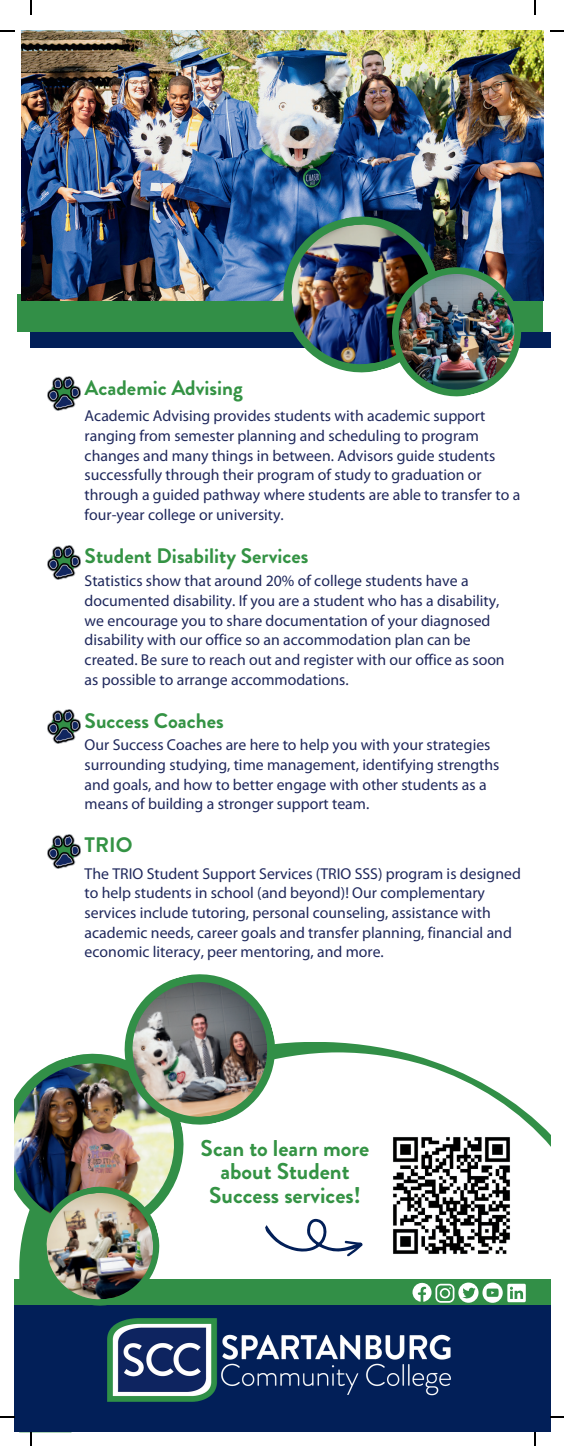
<style>
.page{position:relative;width:564px;height:1446px;background:#fff}
.page>*{position:absolute;margin:0;border:0;box-sizing:border-box;transform-origin:0 0}
.t1{font:700 22.75px/23.6px "Brandon Grotesque";color:#349344;text-align:center}
.t2{font:700 21px "Brandon Grotesque";color:#349344}
.t3{font:15.75px/19.6px "Myriad Pro";color:#1f285c}
</style>
<div class="page">
<svg style="left:71px;top:1052px;width:479px;height:380px"></svg>
<svg style="left:21px;top:1052px;width:172px;height:193px"></svg>
<img style="left:14px;top:1058px;width:164px;height:172px">
<svg style="left:116px;top:974px;width:167px;height:158px"></svg>
<img style="left:129px;top:978px;width:142px;height:142px">
<div style="left:14px;top:1279px;width:536px;height:129px;background:#328f47"></div>
<img style="left:379px;top:1123px;width:144px;height:144px">
<div style="left:14px;top:1305px;width:536px;height:126px;background:#021f58"></div>
<img style="left:108px;top:1318px;width:342px;height:83px">
<svg style="left:265px;top:1218px;width:98px;height:38px"></svg>
<img style="left:47px;top:545px;width:33px;height:34px">
<img style="left:47px;top:709px;width:33px;height:34px">
<img style="left:47px;top:834px;width:33px;height:34px">
<div style="left:17px;top:294px;width:525px;height:38px;background:#328f47"></div>
<img style="left:22px;top:30px;width:521px;height:271px">
<svg style="left:34px;top:1180px;width:132px;height:126px"></svg>
<img style="left:44px;top:1190px;width:112px;height:112px">
<div style="left:30px;top:332px;width:520px;height:15px;background:#021f58"></div>
<img style="left:275px;top:208px;width:253px;height:189px">
<img style="left:398px;top:274px;width:116px;height:115px;border-radius:50%">
<svg style="left:412px;top:1282px;width:113px;height:20px"></svg>
<img style="left:47px;top:377px;width:33px;height:34px">
<svg style="left:30px;top:0;width:2px;height:14px"></svg>
<svg style="left:0;top:30px;width:14px;height:1px"></svg>
<svg style="left:534px;top:0;width:2px;height:14px"></svg>
<svg style="left:550px;top:30px;width:14px;height:1px"></svg>
<svg style="left:30px;top:1432px;width:2px;height:14px"></svg>
<svg style="left:0;top:1416px;width:14px;height:2px"></svg>
<svg style="left:534px;top:1432px;width:2px;height:14px"></svg>
<svg style="left:550px;top:1416px;width:14px;height:2px"></svg>
<h2 class="t2" style="left:85px;top:373px;width:160px">Academic Advising</h2>
<p class="t3" style="left:85px;top:406px;width:437px">Academic Advising provides students with academic support ranging from semester planning and scheduling to program changes and many things in between. Advisors guide students successfully through their program of study to graduation or through a guided pathway where students are able to transfer to a four-year college or university.</p>
<h2 class="t2" style="left:85px;top:541px;width:225px">Student Disability Services</h2>
<p class="t3" style="left:85px;top:571px;width:421px">Statistics show that around 20% of college students have a documented disability. If you are a student who has a disability, we encourage you to share documentation of your diagnosed disability with our office so an accommodation plan can be created. Be sure to reach out and register with our office as soon as possible to arrange accommodations.</p>
<h2 class="t2" style="left:85px;top:706px;width:140px">Success Coaches</h2>
<p class="t3" style="left:85px;top:735px;width:416px">Our Success Coaches are here to help you with your strategies surrounding studying, time management, identifying strengths and goals, and how to better engage with other students as a means of building a stronger support team.</p>
<h2 class="t2" style="left:85px;top:830px;width:49px">TRIO</h2>
<p class="t3" style="left:85px;top:863px;width:437px">The TRIO Student Support Services (TRIO SSS) program is designed to help students in school (and beyond)! Our complementary services include tutoring, personal counseling, assistance with academic needs, career goals and transfer planning, financial and economic literacy, peer mentoring, and more.</p>
<h1 class="t1" style="left:200px;top:1136px;width:170px">Scan to learn more about Student<br>Success services!</h1>
</div>
